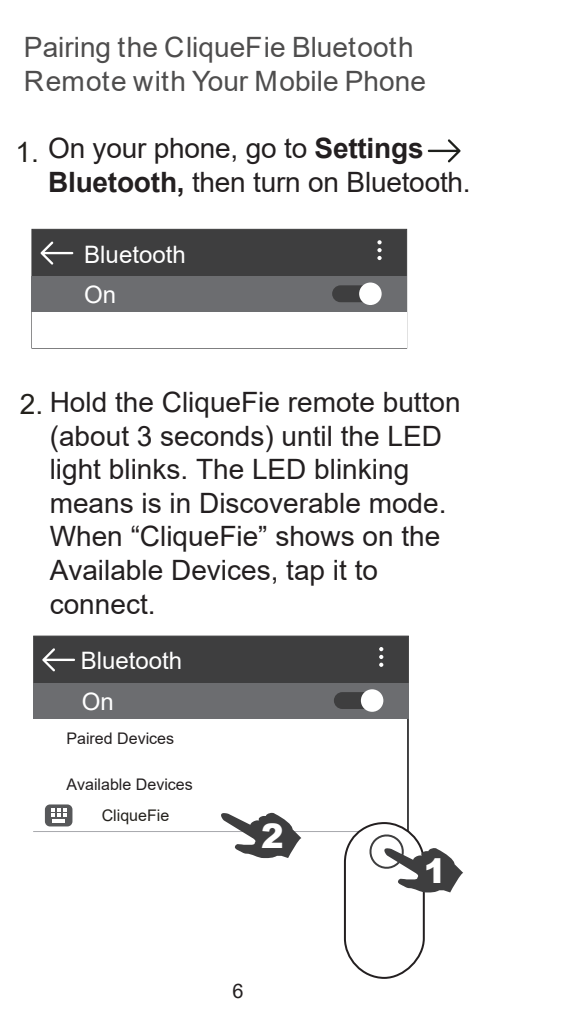
<style>
.page{position:relative;width:567px;height:1021px;background:#fff}
.page>*{position:absolute;margin:0;border:0;box-sizing:border-box;transform-origin:0 0}
.t1{font:900 33.6px "Arial";color:#fff}
.t2{font:28px/33.6px "Arial";color:#231f20}
.t3{font:28px/33.6px "Arial";color:#4e4d4d}
.t4{font:28px "Arial";color:#23211c}
.t5{font:24px/40.8px "Arial";color:#fff}
.t6{font:20px "Arial";color:#231f20}
.t7{font:16px "Arial";color:#231f20}
.t8{font:16px "Arial";color:#23211c}
.s1{font-weight:700}
.s2{color:#23211c}
</style>
<div class="page">
<svg style="left:428px;top:139px;width:33px;height:23px"></svg>
<div style="left:31px;top:229px;width:376px;height:119px;background:#3e3e3f"></div>
<div style="left:31px;top:276px;width:376px;height:36px;background:#6c6d70"></div>
<div style="left:32px;top:312px;width:375px;height:36px;background:#fff"></div>
<svg style="left:40px;top:241px;width:33px;height:24px"></svg>
<svg style="left:377px;top:240px;width:5px;height:20px"></svg>
<div style="left:332px;top:285px;width:48px;height:17px;background:#3e3e3f;border-radius:8px"></div>
<div style="left:359px;top:282px;width:23px;height:23px;background:#fff;border-radius:50%"></div>
<div style="left:33px;top:635px;width:376px;height:244px;background:#3e3e3f;border:1px solid #3e3e3f"></div>
<div style="left:33px;top:682px;width:375px;height:36px;background:#6c6d70"></div>
<div style="left:34px;top:719px;width:373px;height:160px;background:#fff"></div>
<svg style="left:42px;top:648px;width:33px;height:23px"></svg>
<svg style="left:379px;top:647px;width:4px;height:20px"></svg>
<div style="left:334px;top:692px;width:48px;height:17px;background:#3e3e3f;border-radius:8px"></div>
<div style="left:361px;top:689px;width:22px;height:22px;background:#fff;border-radius:50%"></div>
<hr style="left:33px;top:830px;width:375px;height:2px;background:#a8a9ad">
<div style="left:45px;top:804px;width:27px;height:22px;background:#57585a;border-radius:5px"></div>
<svg style="left:51px;top:808px;width:16px;height:9px"></svg>
<hr style="left:52px;top:819px;width:13px;height:4px;background:#fff">
<div style="left:345px;top:823px;width:79px;height:154px;background:#fff;border-radius:39px"></div>
<div style="left:344px;top:822px;width:81px;height:156px;border:2px solid #231f20;border-radius:39px"></div>
<svg style="left:369px;top:831px;width:94px;height:61px"></svg>
<svg style="left:218px;top:812px;width:83px;height:46px"></svg>
<p class="t3" style="left:24px;top:30px;width:403px">Pairing the CliqueFie Bluetooth<br>Remote with Your Mobile Phone</p>
<p class="t4" style="left:16px;top:133px;width:25px">1.</p>
<p class="t2" style="left:48px;top:131px;width:424px">On your phone, go to <span class="s1">Settings<br>Bluetooth,</span> then turn on Bluetooth.</p>
<p class="t5" style="left:84px;top:234px;width:103px">Bluetooth<br>On</p>
<p class="t2" style="left:50px;top:385px;width:412px;text-indent:-30px"><span class="s2">2.</span> Hold the CliqueFie remote button (about 3 seconds) until the LED light blinks. The LED blinking means is in Discoverable mode.<br>When “CliqueFie” shows on the<br>Available Devices, tap it to connect.</p>
<p class="t5" style="left:81px;top:639px;width:103px">Bluetooth<br>On</p>
<p class="t7" style="left:66px;top:727px;width:109px">Paired Devices</p>
<p class="t7" style="left:66px;top:773px;width:128px">Available Devices</p>
<p class="t8" style="left:102px;top:804px;width:69px">CliqueFie</p>
<p class="t1" style="left:261px;top:811px;width:24px">2</p>
<p class="t6" style="left:233px;top:977px;width:13px">6</p>
<p class="t1" style="left:424px;top:846px;width:24px">1</p>
</div>
